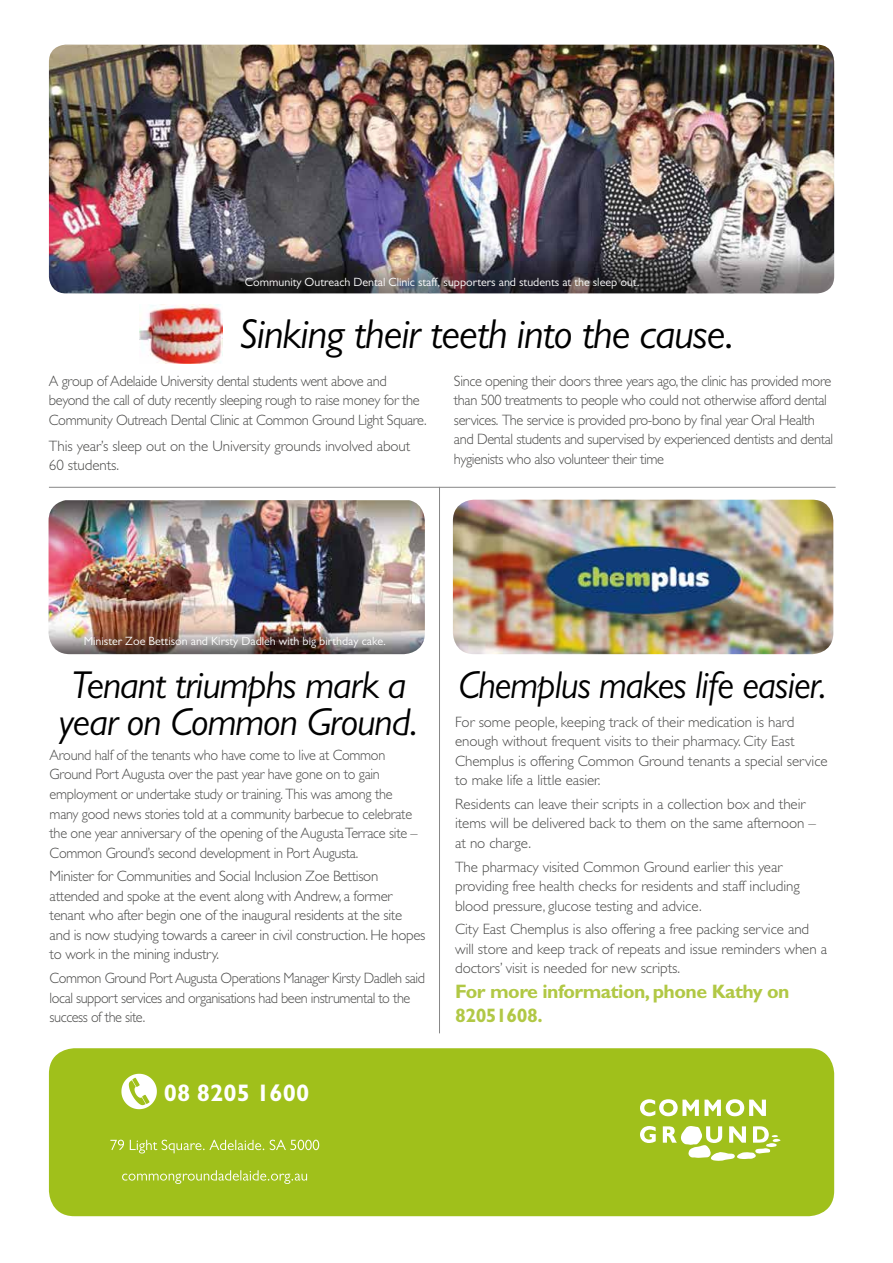
<style>
.page{position:relative;width:893px;height:1263px;background:#fff}
.page>*{position:absolute;margin:0;border:0;box-sizing:border-box;transform-origin:0 0}
.t1{font:italic 42px "Gill Sans";letter-spacing:-.02em;color:#000}
.t2{font:italic 39px/37.5px "Gill Sans";letter-spacing:-.02em;color:#000;text-align:center}
.t3{font:italic 39px "Gill Sans";letter-spacing:-.02em;color:#000;scale:.96 1}
.t4{font:700 24px "Gill Sans";color:#fff}
.t5{font:700 19.5px/24px "Gill Sans";letter-spacing:-.025em;color:#b1c845}
.t6{font:300 15px/19.5px "Gill Sans";letter-spacing:-.02em;color:#4a4a49}
.t7{font:300 15px/19.5px "Gill Sans";letter-spacing:-.02em;color:#4a4a49;scale:.95 1}
.t8{font:300 15px/19.5px "Gill Sans";letter-spacing:-.02em;color:#4a4a49;scale:.96 1}
.t9{font:12px "Gill Sans";color:#fff}
</style>
<div class="page">
<div style="left:49px;top:1048px;width:785px;height:168px;background:#a0c01b;border-radius:26px"></div>
<svg style="left:640px;top:1099px;width:126px;height:17px"></svg>
<svg style="left:640px;top:1126px;width:16px;height:17px"></svg>
<svg style="left:663px;top:1126px;width:118px;height:35px"></svg>
<svg style="left:121px;top:1074px;width:36px;height:35px"></svg>
<img style="left:49px;top:45px;width:785px;height:248px">
<img style="left:49px;top:500px;width:376px;height:154px">
<img style="left:453px;top:500px;width:380px;height:154px">
<hr style="left:439px;top:487px;width:1px;height:546px;background:#878787">
<hr style="left:49px;top:487px;width:787px;height:1px;background:#878787">
<img style="left:140px;top:304px;width:83px;height:59px">
<svg style="left:110px;top:1140px;width:209px;height:13px"></svg>
<svg style="left:122px;top:1170px;width:185px;height:14px"></svg>
<p class="t9" style="left:245px;top:275px;width:396px">Community Outreach Dental Clinic staff, supporters and students at the sleep out.</p>
<h1 class="t1" style="left:239px;top:310px;width:497px">Sinking their teeth into the cause.</h1>
<p class="t8" style="left:49px;top:371px;width:395px">A group of Adelaide University dental students went above and beyond the call of duty recently sleeping rough to raise money for the<br>Community Outreach Dental Clinic at Common Ground Light Square.</p>
<p class="t6" style="left:49px;top:436px;width:363px">This year’s sleep out on the University grounds involved about<br>60 students.</p>
<p class="t8" style="left:454px;top:371px;width:397px">Since opening their doors three years ago, the clinic has provided more than 500 treatments to people who could not otherwise afford dental services. The service is provided pro-bono by final year Oral Health and Dental students and supervised by experienced dentists and dental hygienists who also volunteer their time</p>
<p class="t9" style="left:84px;top:634px;width:304px">Minister Zoe Bettison and Kirsty Dadleh with big birthday cake.</p>
<h2 class="t2" style="left:59px;top:666px;width:362px">Tenant triumphs mark a year on Common Ground.</h2>
<p class="t7" style="left:50px;top:745px;width:389px">Around half of the tenants who have come to live at Common Ground Port Augusta over the past year have gone on to gain employment or undertake study or training. This was among the many good news stories told at a community barbecue to celebrate the one year anniversary of the opening of the Augusta Terrace site – Common Ground’s second development in Port Augusta.</p>
<p class="t6" style="left:50px;top:866px;width:377px">Minister for Communities and Social Inclusion Zoe Bettison attended and spoke at the event along with Andrew, a former tenant who after begin one of the inaugural residents at the site and is now studying towards a career in civil construction. He hopes to work in the mining industry.</p>
<p class="t7" style="left:50px;top:968px;width:397px">Common Ground Port Augusta Operations Manager Kirsty Dadleh said local support services and organisations had been instrumental to the success of the site.</p>
<h3 class="t4" style="left:164px;top:1079px;width:147px">08 8205 1600</h3>
<h2 class="t3" style="left:458px;top:662px;width:386px">Chemplus makes life easier.</h2>
<p class="t6" style="left:455px;top:712px;width:374px">For some people, keeping track of their medication is hard enough without frequent visits to their pharmacy. City East Chemplus is offering Common Ground tenants a special service to make life a little easier.</p>
<p class="t6" style="left:455px;top:794px;width:363px">Residents can leave their scripts in a collection box and their items will be delivered back to them on the same afternoon – at no charge.</p>
<p class="t6" style="left:455px;top:857px;width:346px">The pharmacy visited Common Ground earlier this year providing free health checks for residents and staff including blood pressure, glucose testing and advice.</p>
<p class="t6" style="left:455px;top:920px;width:374px">City East Chemplus is also offering a free packing service and will store and keep track of repeats and issue reminders when a doctors’ visit is needed for new scripts.</p>
<h3 class="t5" style="left:455px;top:979px;width:336px">For more information, phone Kathy on<br>82051608.</h3>
</div>
